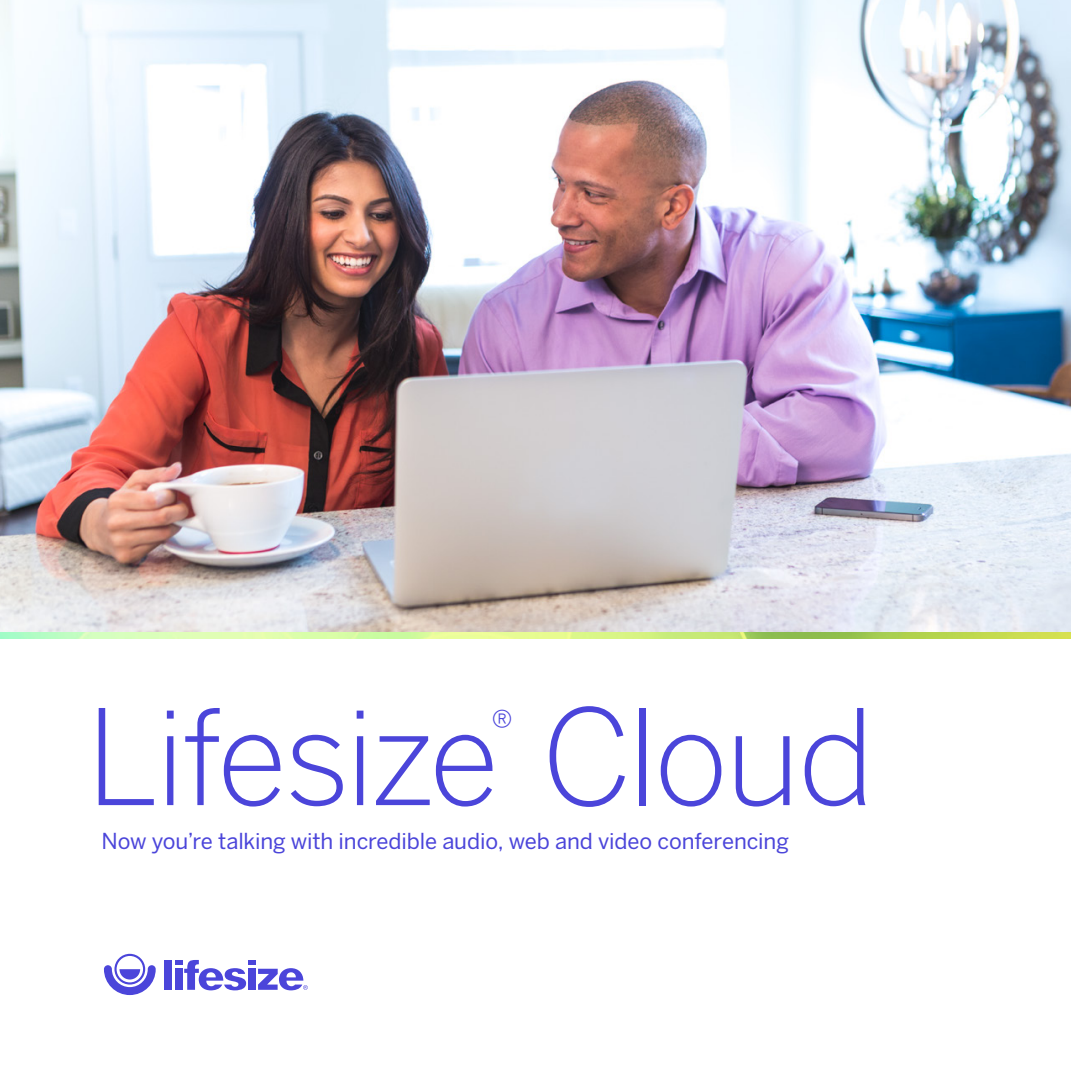
<style>
.page{position:relative;width:1071px;height:1071px;background:#fff}
.page>*{position:absolute;margin:0;border:0;box-sizing:border-box;transform-origin:0 0}
.t1{font:300 131.25px "Benton Sans";letter-spacing:-.03em;color:#4b45da}
.t2{font:300 38.85px "Benton Sans";color:#4b45da}
.t3{font:21.88px "Benton Sans";letter-spacing:-.005em;color:#4b45da}
</style>
<div class="page">
<img style="left:0;top:0;width:1071px;height:632px">
<img style="left:0;top:632px;width:1071px;height:7px">
<svg style="left:104px;top:954px;width:52px;height:41px"></svg>
<div style="left:164px;top:961px;width:8px;height:29px;background:#4b45da"></div>
<svg style="left:175px;top:960px;width:133px;height:30px"></svg>
<h1 class="t1" style="left:86px;top:680px;width:790px">Lifesize Cloud</h1>
<h2 class="t2" style="left:492px;top:702px;width:23px">®</h2>
<p class="t3" style="left:101px;top:828px;width:689px">Now you’re talking with incredible audio, web and video conferencing</p>
</div>
